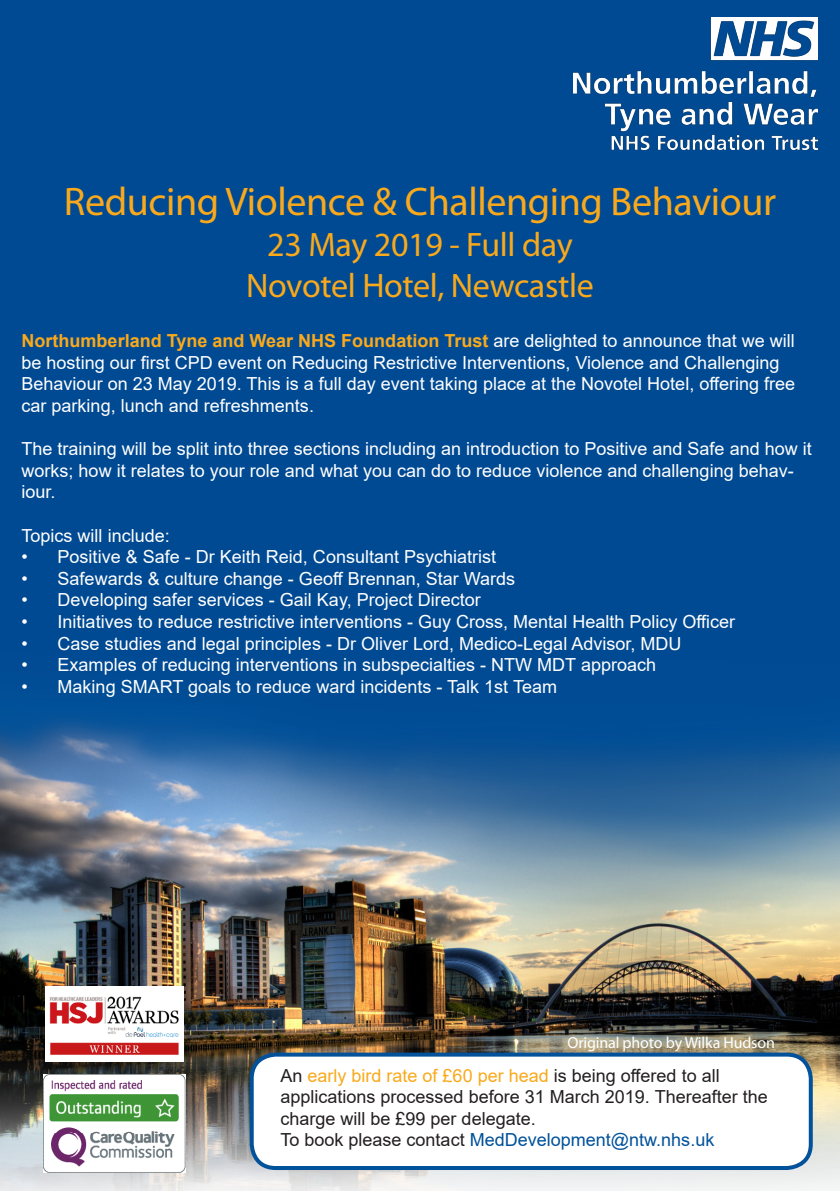
<style>
.page{position:relative;width:840px;height:1191px;background:#fff}
.page>*{position:absolute;margin:0;border:0;box-sizing:border-box;transform-origin:0 0}
.t1{font:40px "Myriad Pro";letter-spacing:-.01em;color:#f9a91b}
.t2{font:34px "Myriad Pro";letter-spacing:-.01em;color:#f9a91b}
.t3{font:18px/21.6px "Arial";color:#fff}
.t4{font:18px/21.6px "Arial";color:#231f20}
.t5{font:18px "Arial";color:#f9a91b}
.t6{font:18px "Arial";color:#01519b}
.t7{font:16px "Myriad Pro";letter-spacing:-.01em;color:#fff}
.s1{font-weight:700;color:#f9a91b}
.s2{color:#231f20}
</style>
<div class="page">
<img style="left:0;top:184px;width:839px;height:1007px">
<img style="left:43px;top:1074px;width:142px;height:98px">
<img style="left:45px;top:986px;width:138px;height:75px">
<div style="left:0;top:0;width:839px;height:184px;background:#004a93"></div>
<img style="left:573px;top:17px;width:243px;height:133px">
<div style="left:251px;top:1054px;width:559px;height:114px;background:#fff;border-radius:24px"></div>
<div style="left:249px;top:1052px;width:563px;height:118px;border:4px solid #01519b;border-radius:24px"></div>
<p class="t1" style="left:64px;top:177px;width:713px">Reducing Violence &amp; Challenging Behaviour</p>
<p class="t2" style="left:267px;top:223px;width:307px">23 May 2019 - Full day</p>
<p class="t2" style="left:246px;top:264px;width:349px">Novotel Hotel, Newcastle</p>
<p class="t3" style="left:22px;top:330px;width:774px"><span class="s1">Northumberland Tyne and Wear NHS Foundation Trust</span> are delighted to announce that we will be hosting our first CPD event on Reducing Restrictive Interventions, Violence and Challenging Behaviour on 23 May 2019. This is a full day event taking place at the Novotel Hotel, offering free car parking, lunch and refreshments.</p>
<p class="t3" style="left:22px;top:438px;width:791px">The training will be split into three sections including an introduction to Positive and Safe and how it works; how it relates to your role and what you can do to reduce violence and challenging behav&shy;iour.</p>
<p class="t3" style="left:22px;top:524px;width:150px">Topics will include:</p>
<p class="t3" style="left:22px;top:546px;width:476px">• Positive &amp; Safe - Dr Keith Reid, Consultant Psychiatrist</p>
<p class="t3" style="left:22px;top:567px;width:495px">• Safewards &amp; culture change - Geoff Brennan, Star Wards</p>
<p class="t3" style="left:22px;top:589px;width:460px">• Developing safer services - Gail Kay, Project Director</p>
<p class="t3" style="left:22px;top:611px;width:714px">• Initiatives to reduce restrictive interventions - Guy Cross, Mental Health Policy Officer</p>
<p class="t3" style="left:22px;top:632px;width:661px">• Case studies and legal principles - Dr Oliver Lord, Medico-Legal Advisor, MDU</p>
<p class="t3" style="left:22px;top:654px;width:635px">• Examples of reducing interventions in subspecialties - NTW MDT approach</p>
<p class="t3" style="left:22px;top:675px;width:536px">• Making SMART goals to reduce ward incidents - Talk 1st Team</p>
<p class="t7" style="left:567px;top:1033px;width:209px">Original photo by Wilka Hudson</p>
<p class="t5" style="left:280px;top:1062px;width:440px"><span class="s2">An</span> early bird rate of £60 per head <span class="s2">is being offered to all</span></p>
<p class="t4" style="left:280px;top:1086px;width:488px">applications processed before 31 March 2019. Thereafter the charge will be £99 per delegate.</p>
<p class="t6" style="left:280px;top:1127px;width:435px"><span class="s2">To book please contact</span> MedDevelopment@ntw.nhs.uk</p>
</div>
